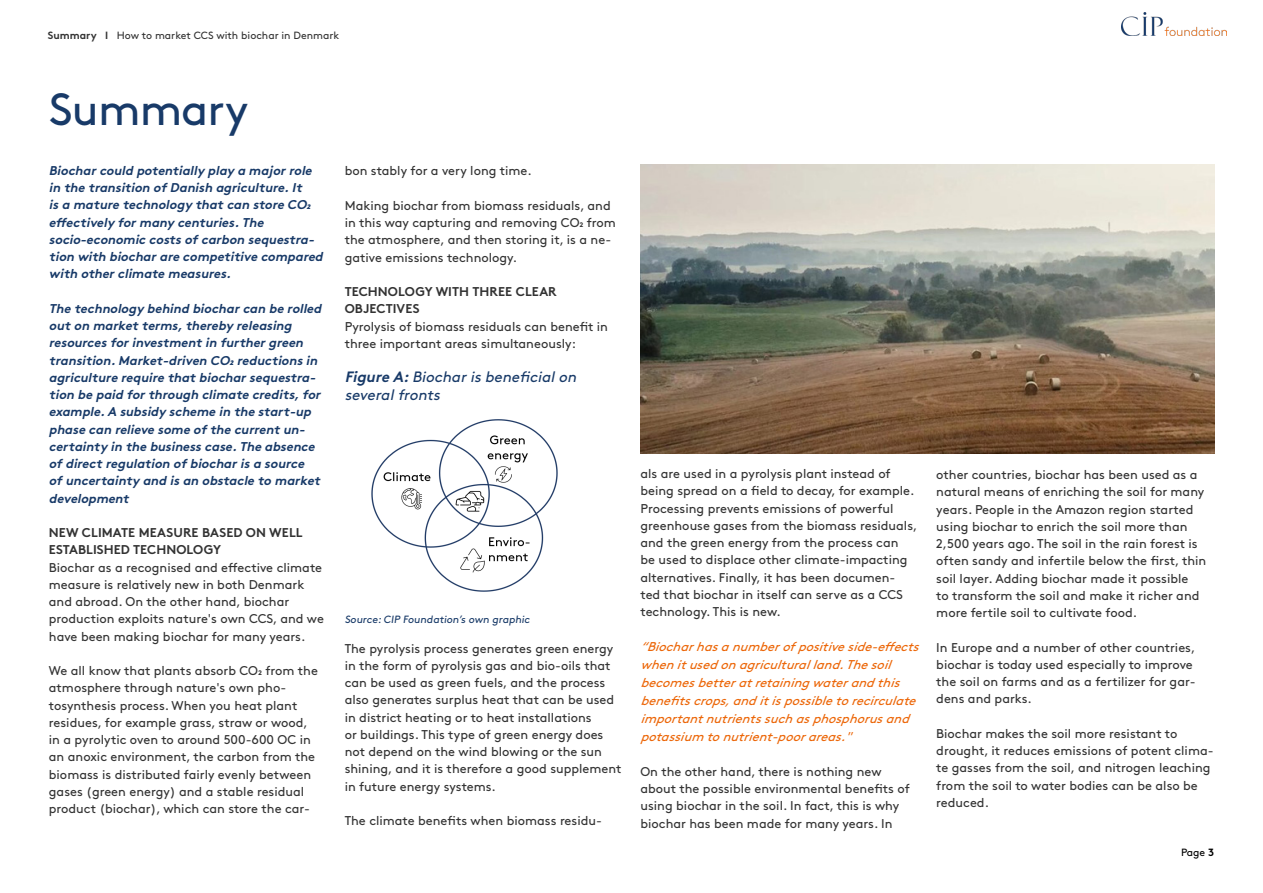
<style>
.page{position:relative;width:1263px;height:893px;background:#fff}
.page>*{position:absolute;margin:0;border:0;box-sizing:border-box;transform-origin:0 0}
.t1{font:45px "Brown";letter-spacing:-.02em;color:#183a68}
.t2{font:italic 15px/18px "Brown";color:#183a68}
.t3{font:12.75px/17.2px "Brown";color:#333}
.t4{font:italic 700 12.75px/17.2px "Brown";color:#183a68}
.t5{font:italic 12.75px/18px "Brown";color:#ec6608}
.t6{font:700 12.75px/17.2px "Brown";letter-spacing:.005em;color:#333}
.t7{font:10.5px "Brown";color:#333}
.t8{font:10.5px "Brown";color:#183a68}
.t9{font:10.5px "Brown";color:#000}
.s1{font-weight:700}
</style>
<div class="page">
<img style="left:640px;top:165px;width:574px;height:289px">
<img style="left:371px;top:419px;width:187px;height:173px">
<img style="left:1122px;top:12px;width:105px;height:24px">
<p class="t7" style="left:48px;top:27px;width:293px"><span class="s1">Summary I</span> How to market CCS with biochar in Denmark</p>
<h1 class="t1" style="left:49px;top:75px;width:201px">Summary</h1>
<p class="t4" style="left:49px;top:160px;width:279px">Biocharcould potentially play a majorrole in the transition ofDanish agriculture.It isa mature technology thatcan store CO2 effectively formany centuries.The socio-economic costsofcarbon sequestra&shy;tion with biocharare competitive compared with otherclimate measures.</p>
<p class="t4" style="left:49px;top:298px;width:277px">The technology behind biocharcan be rolled outon marketterms,thereby releasing resourcesforinvestmentin furthergreen transition.Market-driven CO2reductionsin agriculture require thatbiocharsequestra&shy;tion be paid forthrough climate credits,for example.A subsidy scheme in the start-up phase can relieve some ofthe currentun&shy;certainty in the businesscase.The absence ofdirectregulation ofbiocharisa source ofuncertainty and isan obstacle to market development</p>
<p class="t6" style="left:49px;top:523px;width:255px">NEW CLIMATE MEASURE BASED ON WELL<br>ESTABLISHED TECHNOLOGY</p>
<p class="t3" style="left:49px;top:558px;width:277px">Biochar as a recognised and effective climate measure is relatively new in both Denmark and abroad. On the other hand, biochar production exploits nature's own CCS, and we have been making biochar for many years.</p>
<p class="t3" style="left:49px;top:661px;width:271px">We all know that plants absorb CO2 from the atmosphere through nature's own pho&shy;tosynthesis process. When you heat plant residues, for example grass, straw or wood, in a pyrolytic oven to around 500-600 OC in an anoxic environment, the carbon from the biomass is distributed fairly evenly between gases (green energy) and a stable residual product (biochar), which can store the car-</p>
<p class="t3" style="left:345px;top:161px;width:189px">bon stably for a very long time.</p>
<p class="t3" style="left:345px;top:196px;width:273px">Making biochar from biomass residuals, and in this way capturing and removing CO2 from the atmosphere, and then storing it, is a ne&shy;gative emissions technology.</p>
<p class="t6" style="left:345px;top:282px;width:214px">TECHNOLOGY WITH THREE CLEAR<br>OBJECTIVES</p>
<p class="t3" style="left:345px;top:317px;width:265px">Pyrolysis of biomass residuals can benefit in three important areas simultaneously:</p>
<p class="t2" style="left:345px;top:367px;width:237px"><span class="s1">Figure A:</span>Biocharisbeneficialon severalfronts</p>
<p class="t8" style="left:345px;top:611px;width:189px">Source:CIP Foundation’s own graphic</p>
<p class="t3" style="left:345px;top:638px;width:278px">The pyrolysis process generates green energy in the form of pyrolysis gas and bio-oils that can be used as green fuels, and the process also generates surplus heat that can be used in district heating or to heat installations<br>or buildings. This type of green energy does not depend on the wind blowing or the sun shining, and it is therefore a good supplement in future energy systems.</p>
<p class="t3" style="left:345px;top:811px;width:259px">The climate benefits when biomass residu-</p>
<p class="t3" style="left:640px;top:464px;width:278px">als are used in a pyrolysis plant instead of being spread on a field to decay, for example.<br>Processing prevents emissions of powerful greenhouse gases from the biomass residuals, and the green energy from the process can<br>be used to displace other climate-impacting alternatives. Finally, it has been documen&shy;ted that biochar in itself can serve as a CCS technology. This is new.</p>
<p class="t5" style="left:640px;top:637px;width:286px">“Biocharhasanumberofpositiveside-effects whenitusedonagriculturalland.Thesoil becomesbetteratretainingwaterandthis benefitscrops,anditispossibletorecirculate importantnutrientssuchasphosphorusand potassium tonutrient-poorareas."</p>
<p class="t3" style="left:640px;top:762px;width:271px">On the other hand, there is nothing new about the possible environmental benefits of using biochar in the soil. In fact, this is why biochar has been made for many years. In</p>
<p class="t3" style="left:936px;top:465px;width:272px">other countries, biochar has been used as a natural means of enriching the soil for many years. People in the Amazon region started using biochar to enrich the soil more than 2,500 years ago. The soil in the rain forest is often sandy and infertile below the first, thin soil layer. Adding biochar made it possible<br>to transform the soil and make it richer and more fertile soil to cultivate food.</p>
<p class="t3" style="left:936px;top:637px;width:261px">In Europe and a number of other countries, biochar is today used especially to improve the soil on farms and as a fertilizer for gar&shy;dens and parks.</p>
<p class="t3" style="left:936px;top:724px;width:279px">Biochar makes the soil more resistant to drought, it reduces emissions of potent clima&shy;te gasses from the soil, and nitrogen leaching from the soil to water bodies can be also be reduced.</p>
<p class="t9" style="left:1181px;top:844px;width:35px">Page <span class="s1">3</span></p>
</div>
